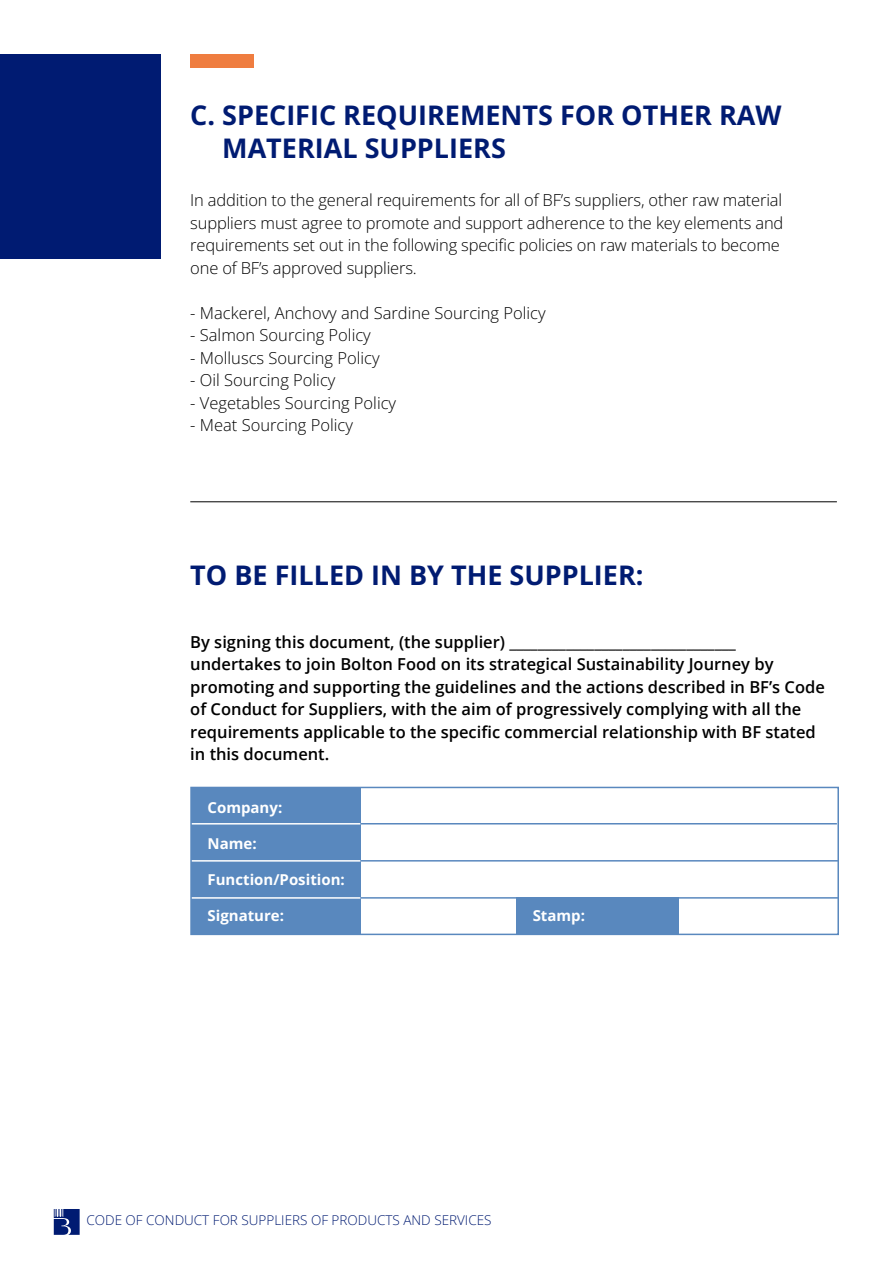
<style>
.page{position:relative;width:893px;height:1263px;background:#fff}
.page>*{position:absolute;margin:0;border:0;box-sizing:border-box;transform-origin:0 0}
.t1{font:700 27px/32.4px "Open Sans";color:#001b72}
.t2{font:300 16.5px/22.5px "Open Sans";letter-spacing:-.01em;color:#000}
.t3{font:600 16.5px/22.5px "Open Sans";color:#000}
.t4{font:700 15px "Open Sans";color:#fff}
.t5{font:300 13.5px "Open Sans";color:#001b72}
.s1{color:#fff}
</style>
<div class="page">
<div style="left:0;top:54px;width:160px;height:205px;background:#001b72"></div>
<svg style="left:54px;top:1209px;width:26px;height:26px"></svg>
<div style="left:191px;top:788px;width:170px;height:147px;background:#5988be"></div>
<div style="left:516px;top:897px;width:163px;height:37px;background:#5988be"></div>
<hr style="left:190px;top:823px;width:171px;height:1px;background:#fff">
<hr style="left:361px;top:823px;width:476px;height:1px;background:#5988be">
<hr style="left:191px;top:860px;width:170px;height:2px;background:#fff">
<hr style="left:361px;top:860px;width:477px;height:1px;background:#5988be">
<hr style="left:191px;top:897px;width:170px;height:2px;background:#fff">
<hr style="left:361px;top:897px;width:477px;height:2px;background:#5988be">
<div style="left:190px;top:787px;width:649px;height:148px;border:2px solid #5988be"></div>
<hr style="left:190px;top:501px;width:647px;height:1px;background:#000">
<div style="left:190px;top:54px;width:64px;height:14px;background:#ef7d40"></div>
<h1 class="t1" style="left:190px;top:99px;width:593px">C. SPECIFIC REQUIREMENTS FOR OTHER RAW<br><span class="s1">C.</span> MATERIAL SUPPLIERS</h1>
<p class="t2" style="left:190px;top:188px;width:595px">In addition to the general requirements for all of BF’s suppliers, other raw material suppliers must agree to promote and support adherence to the key elements and requirements set out in the following specific policies on raw materials to become one of BF’s approved suppliers.</p>
<p class="t2" style="left:190px;top:301px;width:357px">- Mackerel, Anchovy and Sardine Sourcing Policy</p>
<p class="t2" style="left:190px;top:323px;width:182px">- Salmon Sourcing Policy</p>
<p class="t2" style="left:190px;top:346px;width:191px">- Molluscs Sourcing Policy</p>
<p class="t2" style="left:190px;top:368px;width:147px">- Oil Sourcing Policy</p>
<p class="t2" style="left:190px;top:391px;width:207px">- Vegetables Sourcing Policy</p>
<p class="t2" style="left:190px;top:413px;width:164px">- Meat Sourcing Policy</p>
<h1 class="t1" style="left:190px;top:558px;width:455px">TO BE FILLED IN BY THE SUPPLIER:</h1>
<p class="t3" style="left:190px;top:630px;width:636px">By signing this document, (the supplier) ________________________________ undertakes to join Bolton Food on its strategical Sustainability Journey by promoting and supporting the guidelines and the actions described in BF’s Code of Conduct for Suppliers, with the aim of progressively complying with all the requirements applicable to the specific commercial relationship with BF stated in this document.</p>
<p class="t4" style="left:207px;top:797px;width:76px">Company:</p>
<p class="t4" style="left:207px;top:833px;width:51px">Name:</p>
<p class="t4" style="left:207px;top:869px;width:139px">Function/Position:</p>
<p class="t4" style="left:207px;top:905px;width:78px">Signature:</p>
<p class="t4" style="left:533px;top:905px;width:54px">Stamp:</p>
<p class="t5" style="left:86px;top:1211px;width:407px">CODE OF CONDUCT FOR SUPPLIERS OF PRODUCTS AND SERVICES</p>
</div>
